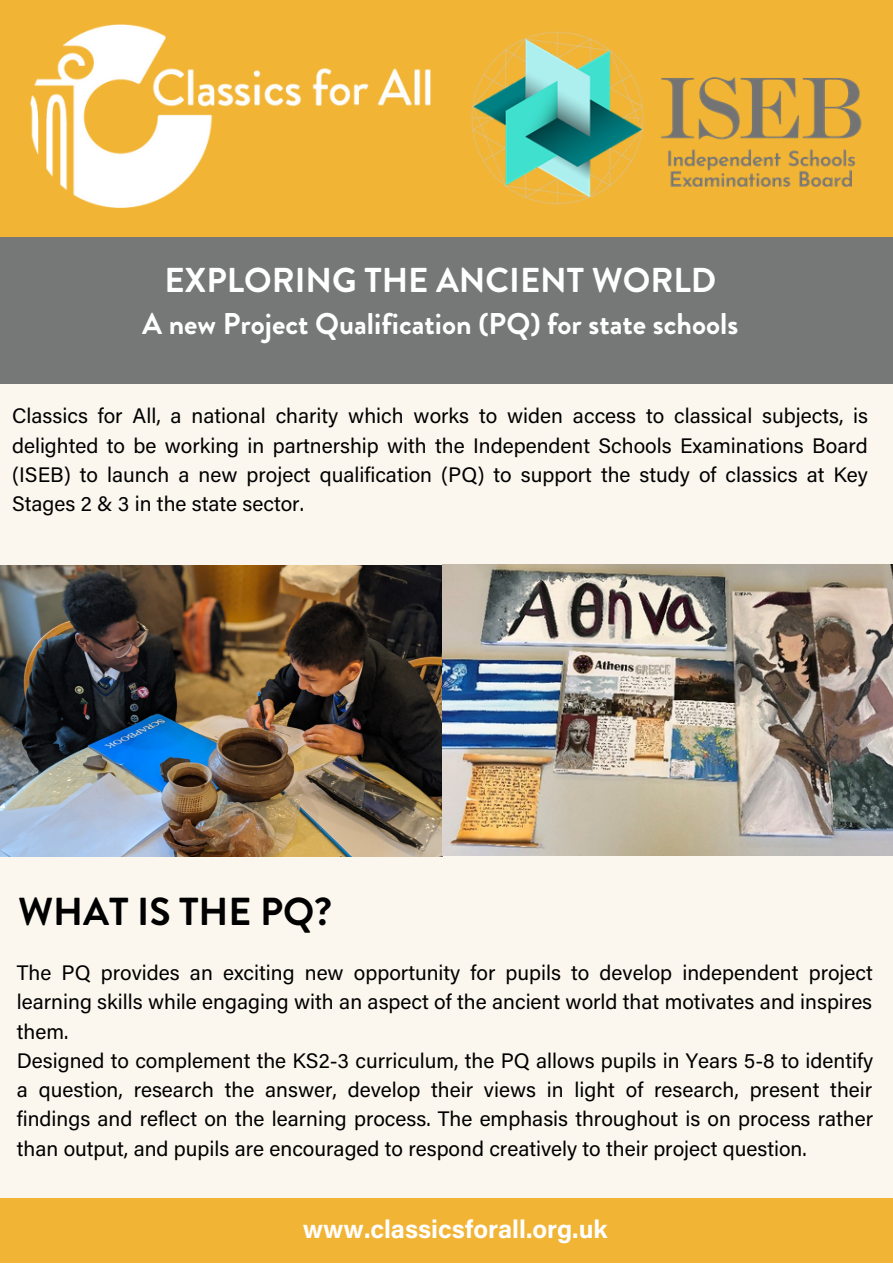
<style>
.page{position:relative;width:893px;height:1264px;background:#fff}
.page>*{position:absolute;margin:0;border:0;box-sizing:border-box;transform-origin:0 0}
.t1{font:700 39px "Brandon Grotesque";color:#000}
.t2{font:700 34.5px "Brandon Grotesque";color:#fff}
.t3{font:700 30px "Brandon Grotesque";color:#fff}
.t4{font:700 25.35px "Acumin Pro";color:#fff}
.t5{font:21px/29.2px "Acumin Pro";color:#000;text-align:justify}
</style>
<div class="page">
<div style="left:0;top:0;width:892px;height:1262px;background:#fcf7ee"></div>
<div style="left:0;top:0;width:892px;height:238px;background:#f1b434"></div>
<div style="left:0;top:1198px;width:892px;height:64px;background:#f1b434"></div>
<img style="left:30px;top:25px;width:401px;height:182px">
<div style="left:0;top:237px;width:892px;height:147px;background:#757876"></div>
<img style="left:0;top:566px;width:442px;height:290px">
<img style="left:442px;top:564px;width:450px;height:291px">
<img style="left:471px;top:31px;width:391px;height:174px">
<p class="t2" style="left:164px;top:256px;width:553px">EXPLORING THE ANCIENT WORLD</p>
<p class="t3" style="left:142px;top:302px;width:597px">A new Project Qualification (PQ) for state schools</p>
<p class="t5" style="left:12px;top:404px;width:857px">Classics for All, a national charity which works to widen access to classical subjects, is delighted to be working in partnership with the Independent Schools Examinations Board (ISEB) to launch a new project qualification (PQ) to support the study of classics at Key Stages 2 &amp; 3 in the state sector.</p>
<p class="t1" style="left:18px;top:884px;width:315px">WHAT IS THE PQ?</p>
<p class="t5" style="left:17px;top:960px;width:857px">The PQ provides an exciting new opportunity for pupils to develop independent project learning skills while engaging with an aspect of the ancient world that motivates and inspires them.</p>
<p class="t5" style="left:17px;top:1048px;width:857px">Designed to complement the KS2-3 curriculum, the PQ allows pupils in Years 5-8 to identify a question, research the answer, develop their views in light of research, present their findings and reflect on the learning process. The emphasis throughout is on process rather than output, and pupils are encouraged to respond creatively to their project question.</p>
<p class="t4" style="left:303px;top:1219px;width:306px">www.classicsforall.org.uk</p>
</div>
